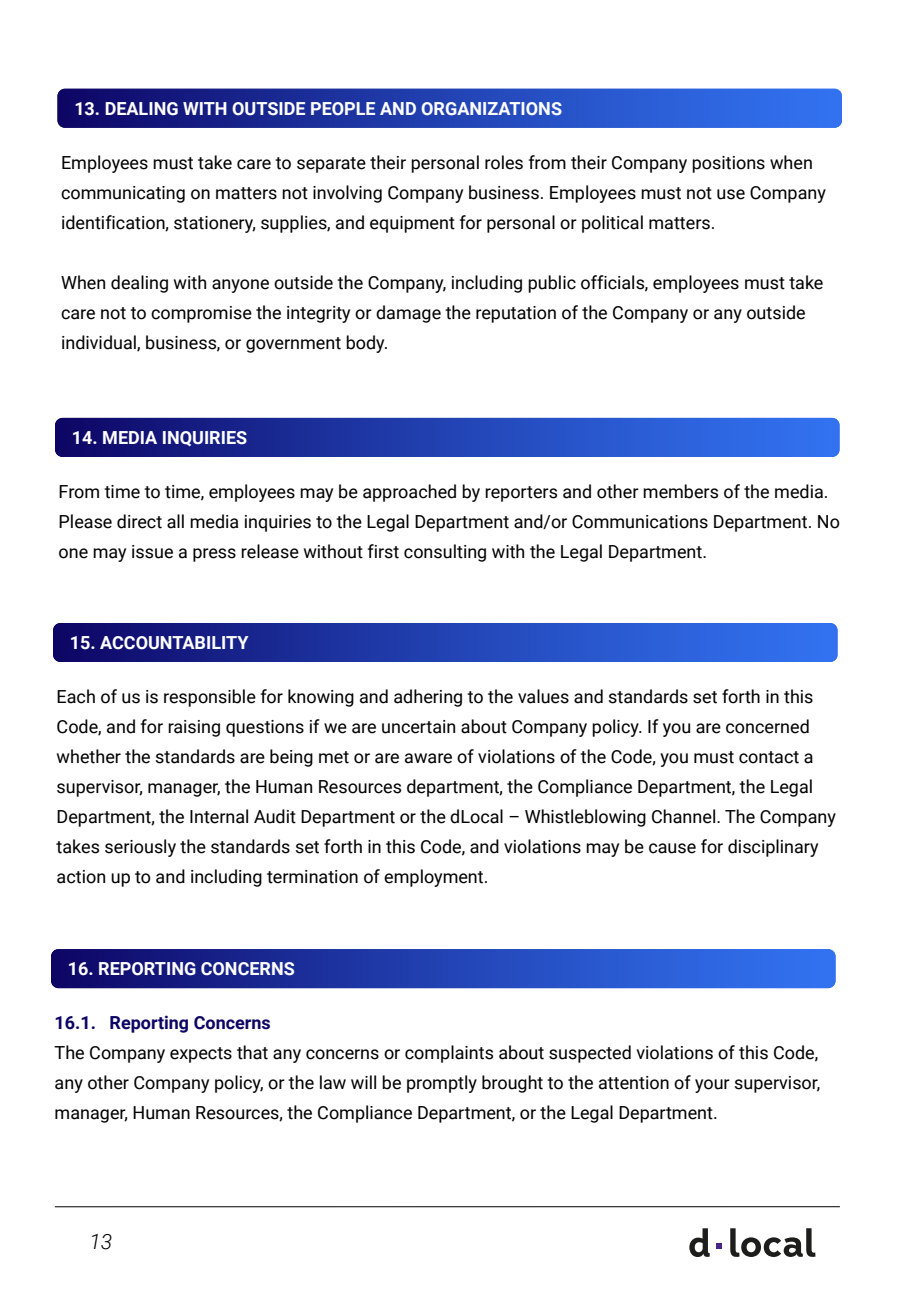
<style>
.page{position:relative;width:900px;height:1294px;background:#fff}
.page>*{position:absolute;margin:0;border:0;box-sizing:border-box;transform-origin:0 0}
.t1{font:italic 300 21px "Roboto";color:#000}
.t2{font:18px/30px "Roboto";color:#000}
.t3{font:700 18px "Roboto";color:#fff}
.t4{font:700 18px "Roboto";color:#0d0564}
</style>
<div class="page">
<hr style="left:55px;top:1206px;width:785px;height:1px;background:#000">
<svg style="left:689px;top:1228px;width:126px;height:29px"></svg>
<svg style="left:57px;top:89px;width:785px;height:39px;background:#2140b0"></svg>
<svg style="left:55px;top:418px;width:785px;height:39px;background:#2140b0"></svg>
<svg style="left:53px;top:623px;width:785px;height:39px;background:#2140b0"></svg>
<svg style="left:51px;top:949px;width:785px;height:39px;background:#2140b0"></svg>
<p class="t3" style="left:74px;top:96px;width:179px">TABL OF CONTENTS</p>
<p class="t3" style="left:74px;top:96px;width:489px">13. DEALING WITH OUTSIDE PEOPLE AND ORGANIZATIONS</p>
<p class="t2" style="left:61px;top:147px;width:766px">Employees must take care to separate their personal roles from their Company positions when communicating on matters not involving Company business. Employees must not use Company identification, stationery, supplies, and equipment for personal or political matters.</p>
<p class="t2" style="left:61px;top:267px;width:764px">When dealing with anyone outside the Company, including public officials, employees must take care not to compromise the integrity or damage the reputation of the Company or any outside individual, business, or government body.</p>
<p class="t3" style="left:72px;top:425px;width:177px">14. MEDIA INQUIRIES</p>
<p class="t2" style="left:59px;top:476px;width:783px">From time to time, employees may be approached by reporters and other members of the media.<br>Please direct all media inquiries to the Legal Department and/or Communications Department. No one may issue a press release without first consulting with the Legal Department.</p>
<p class="t3" style="left:72px;top:425px;width:168px">TABLE OF CONTENT</p>
<p class="t3" style="left:70px;top:630px;width:179px">TABLE OF CONTEN S</p>
<p class="t3" style="left:70px;top:630px;width:180px">15. ACCOUNTABILITY</p>
<p class="t2" style="left:57px;top:681px;width:781px">Each of us is responsible for knowing and adhering to the values and standards set forth in this Code, and for raising questions if we are uncertain about Company policy. If you are concerned whether the standards are being met or are aware of violations of the Code, you must contact a supervisor, manager, the Human Resources department, the Compliance Department, the Legal Department, the Internal Audit Department or the dLocal – Whistleblowing Channel. The Company takes seriously the standards set forth in this Code, and violations may be cause for disciplinary action up to and including termination of employment.</p>
<p class="t3" style="left:68px;top:956px;width:179px">TABL OF CONTENTS</p>
<p class="t3" style="left:68px;top:956px;width:228px">16. REPORTING CONCERNS</p>
<p class="t4" style="left:55px;top:1010px;width:218px">16.1. Reporting Concerns</p>
<p class="t2" style="left:55px;top:1037px;width:767px;text-align:justify">The Company expects that any concerns or complaints about suspected violations of this Code, any other Company policy, or the law will be promptly brought to the attention of your supervisor, manager, Human Resources, the Compliance Department, or the Legal Department.</p>
<p class="t1" style="left:90px;top:1226px;width:24px">13</p>
</div>
